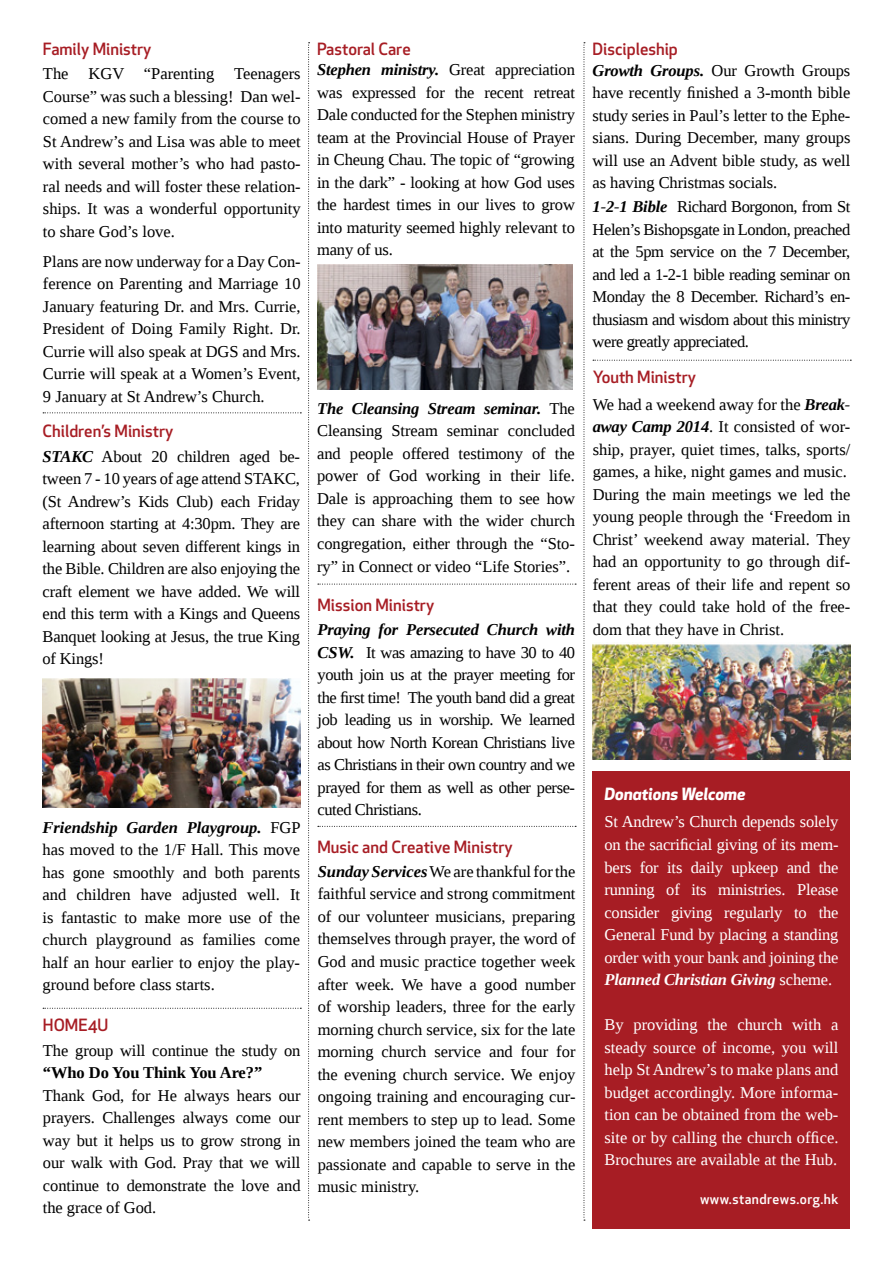
<style>
.page{position:relative;width:893px;height:1263px;background:#fff}
.page>*{position:absolute;margin:0;border:0;box-sizing:border-box;transform-origin:0 0}
.t1{font:16.5px/22.5px "Liberation Serif";color:#000;text-align:justify}
.t2{font:16.5px/22.5px "Liberation Serif";letter-spacing:-.005em;color:#fff;text-align:justify}
.t3{font:500 16.5px "Apex New";color:#a71d24}
.t4{font:700 16.5px "Liberation Serif";letter-spacing:-.005em;color:#000}
.t5{font:italic 700 16.5px "Apex New";color:#fff}
.t6{font:500 13.5px "Apex New";letter-spacing:.035em;color:#fff}
.s1{font-weight:700;font-style:italic}
</style>
<div class="page">
<div style="left:592px;top:771px;width:258px;height:458px;background:#a71d24"></div>
<svg style="left:584px;top:42px;width:1px;height:1179px"></svg>
<svg style="left:308px;top:42px;width:2px;height:1179px"></svg>
<svg style="left:593px;top:360px;width:258px;height:1px"></svg>
<svg style="left:318px;top:584px;width:258px;height:1px"></svg>
<svg style="left:318px;top:826px;width:258px;height:1px"></svg>
<svg style="left:43px;top:1008px;width:258px;height:1px"></svg>
<svg style="left:43px;top:412px;width:258px;height:1px"></svg>
<img style="left:317px;top:264px;width:256px;height:126px">
<img style="left:43px;top:679px;width:257px;height:129px">
<img style="left:593px;top:643px;width:257px;height:117px">
<p class="t3" style="left:43px;top:38px;width:110px">Family Ministry</p>
<p class="t1" style="left:43px;top:62px;width:259px">The KGV “Parenting Teenagers Course” was such a blessing! Dan wel&shy;comed a new family from the course to St Andrew’s and Lisa was able to meet with several mother’s who had pasto&shy;ral needs and will foster these relation&shy;ships. It was a wonderful opportunity to share God’s love.</p>
<p class="t1" style="left:43px;top:250px;width:259px">Plans are now underway for a Day Con&shy;ference on Parenting and Marriage 10<br>January featuring Dr. and Mrs. Currie, President of Doing Family Right. Dr.<br>Currie will also speak at DGS and Mrs.<br>Currie will speak at a Women’s Event, 9 January at St Andrew’s Church.</p>
<p class="t3" style="left:43px;top:420px;width:132px">Children’s Ministry</p>
<p class="t1" style="left:43px;top:445px;width:259px"><span class="s1">STAKC</span> About 20 children aged be&shy;tween 7 - 10 years of age attend STAKC, (St Andrew’s Kids Club) each Friday afternoon starting at 4:30pm. They are learning about seven different kings in the Bible. Children are also enjoying the craft element we have added. We will end this term with a Kings and Queens Banquet looking at Jesus, the true King of Kings!</p>
<p class="t1" style="left:43px;top:816px;width:260px"><span class="s1">Friendship Garden Playgroup.</span> FGP has moved to the 1/F Hall. This move has gone smoothly and both parents and children have adjusted well. It is fantastic to make more use of the church playground as families come half an hour earlier to enjoy the play&shy;ground before class starts.</p>
<p class="t3" style="left:43px;top:1014px;width:67px">HOME4U</p>
<p class="t1" style="left:43px;top:1039px;width:259px">The group will continue the study on</p>
<p class="t4" style="left:43px;top:1061px;width:221px">“Who Do You Think You Are?”</p>
<p class="t1" style="left:43px;top:1084px;width:259px">Thank God, for He always hears our prayers. Challenges always come our way but it helps us to grow strong in our walk with God. Pray that we will continue to demonstrate the love and the grace of God.</p>
<p class="t3" style="left:317px;top:38px;width:95px">Pastoral Care</p>
<p class="t1" style="left:317px;top:58px;width:259px"><span class="s1">Stephen ministry.</span> Great appreciation was expressed for the recent retreat Dale conducted for the Stephen ministry team at the Provincial House of Prayer in Cheung Chau. The topic of “growing in the dark” - looking at how God uses the hardest times in our lives to grow into maturity seemed highly relevant to many of us.</p>
<p class="t1" style="left:317px;top:397px;width:259px"><span class="s1">The Cleansing Stream seminar.</span> The Cleansing Stream seminar concluded and people offered testimony of the power of God working in their life.<br>Dale is approaching them to see how they can share with the wider church congregation, either through the “Sto&shy;ry” in Connect or video “Life Stories”.</p>
<p class="t3" style="left:317px;top:594px;width:118px">Mission Ministry</p>
<p class="t1" style="left:317px;top:618px;width:259px"><span class="s1">Praying for Persecuted Church with CSW.</span> It was amazing to have 30 to 40 youth join us at the prayer meeting for the first time! The youth band did a great job leading us in worship. We learned about how North Korean Christians live as Christians in their own country and we prayed for them as well as other perse&shy;cuted Christians.</p>
<p class="t3" style="left:317px;top:836px;width:197px">Music and Creative Ministry</p>
<p class="t1" style="left:318px;top:860px;width:259px"><span class="s1">Sunday Services</span> We are thankful for the faithful service and strong commitment of our volunteer musicians, preparing themselves through prayer, the word of God and music practice together week after week. We have a good number of worship leaders, three for the early morning church service, six for the late morning church service and four for the evening church service. We enjoy ongoing training and encouraging cur&shy;rent members to step up to lead. Some new members joined the team who are passionate and capable to serve in the music ministry.</p>
<p class="t3" style="left:592px;top:38px;width:87px">Discipleship</p>
<p class="t1" style="left:593px;top:59px;width:259px"><span class="s1">Growth Groups.</span> Our Growth Groups have recently finished a 3-month bible study series in Paul’s letter to the Ephe&shy;sians. During December, many groups will use an Advent bible study, as well as having Christmas socials.</p>
<p class="t1" style="left:593px;top:195px;width:259px"><span class="s1">1-2-1 Bible</span> Richard Borgonon, from St Helen’s Bishopsgate in London, preached at the 5pm service on the 7 December, and led a 1-2-1 bible reading seminar on Monday the 8 December. Richard’s en&shy;thusiasm and wisdom about this ministry were greatly appreciated.</p>
<p class="t3" style="left:593px;top:366px;width:105px">Youth Ministry</p>
<p class="t1" style="left:593px;top:393px;width:259px;text-align:left">We had a weekend away for the <span class="s1">Break&shy;away Camp 2014</span>. It consisted of wor&shy;ship, prayer, quiet times, talks, sports/ games, a hike, night games and music.<br>During the main meetings we led the young people through the ‘Freedom in Christ’ weekend away material. They had an opportunity to go through dif&shy;ferent areas of their life and repent so that they could take hold of the free&shy;dom that they have in Christ.</p>
<p class="t5" style="left:604px;top:782px;width:143px">Donations Welcome</p>
<p class="t2" style="left:604px;top:811px;width:236px">St Andrew’s Church depends solely on the sacrificial giving of its mem&shy;bers for its daily upkeep and the running of its ministries. Please consider giving regularly to the General Fund by placing a standing order with your bank and joining the <span class="s1">Planned Christian Giving</span> scheme.</p>
<p class="t2" style="left:604px;top:1013px;width:236px">By providing the church with a steady source of income, you will help St Andrew’s to make plans and budget accordingly. More informa&shy;tion can be obtained from the web&shy;site or by calling the church office.<br>Brochures are available at the Hub.</p>
<p class="t6" style="left:700px;top:1190px;width:140px">www.standrews.org.hk</p>
</div>
